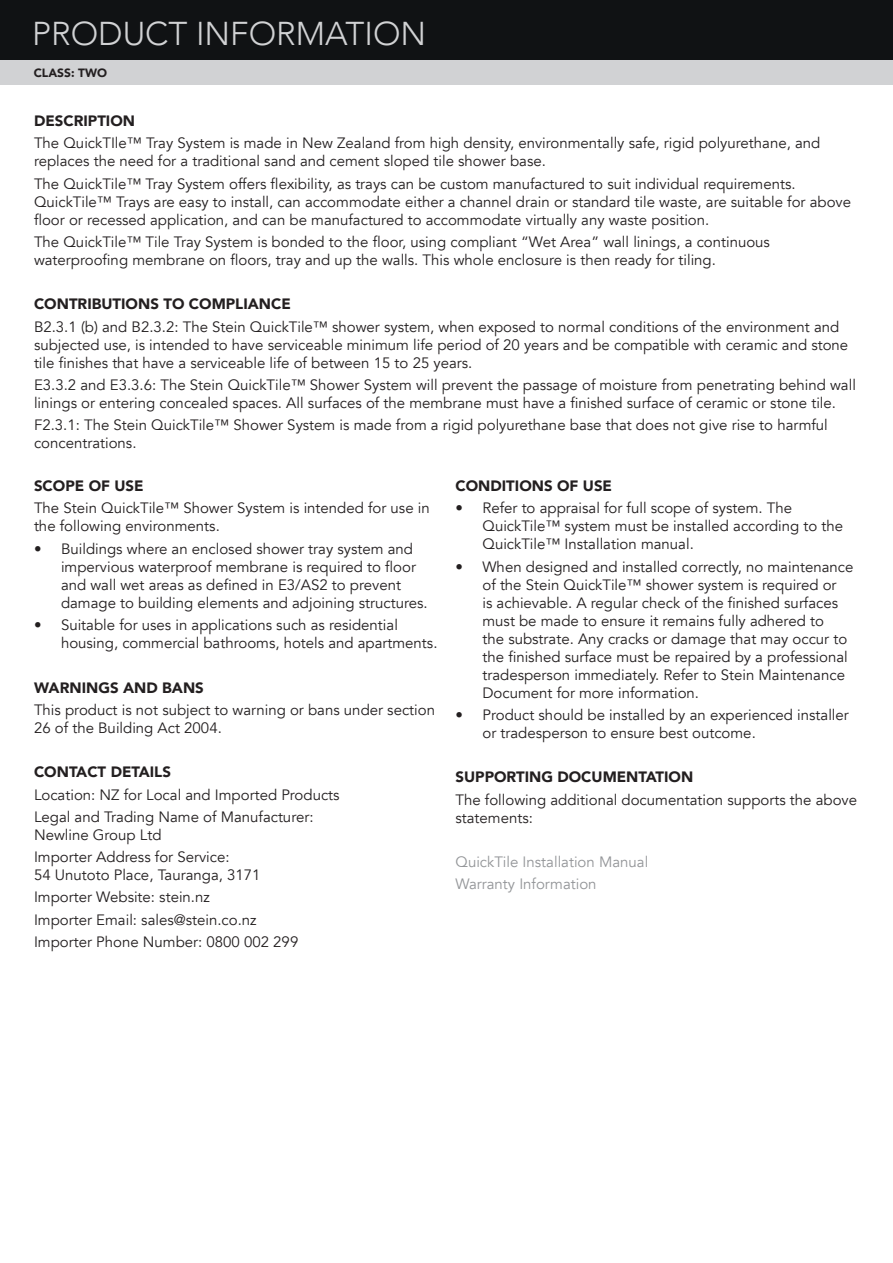
<style>
.page{position:relative;width:893px;height:1263px;background:#fff}
.page>*{position:absolute;margin:0;border:0;box-sizing:border-box;transform-origin:0 0}
.t1{font:300 33px "Avenir";color:#d1d2d4}
.t2{font:15px/18px "Avenir";color:#231f20}
.t3{font:900 15px "Avenir";color:#231f20}
.t4{font:15px/22.2px "Avenir";color:#939598}
.t5{font:900 12px "Avenir";color:#231f20}
</style>
<div class="page">
<div style="left:0;top:0;width:893px;height:68px;background:#101214"></div>
<div style="left:0;top:61px;width:893px;height:24px;background:#d1d2d4"></div>
<h1 class="t1" style="left:32px;top:15px;width:395px">PRODUCT INFORMATION</h1>
<p class="t5" style="left:34px;top:63px;width:75px">CLASS: TWO</p>
<p class="t3" style="left:34px;top:108px;width:103px">DESCRIPTION</p>
<p class="t2" style="left:34px;top:134px;width:788px">The QuickTIle™ Tray System is made in New Zealand from high density, environmentally safe, rigid polyurethane, and replaces the need for a traditional sand and cement sloped tile shower base.</p>
<p class="t2" style="left:34px;top:175px;width:819px">The QuickTile™ Tray System offers flexibility, as trays can be custom manufactured to suit individual requirements.<br>QuickTile™ Trays are easy to install, can accommodate either a channel drain or standard tile waste, are suitable for above floor or recessed application, and can be manufactured to accommodate virtually any waste position.</p>
<p class="t2" style="left:34px;top:233px;width:737px">The QuickTile™ Tile Tray System is bonded to the floor, using compliant “Wet Area” wall linings, a continuous waterproofing membrane on floors, tray and up the walls. This whole enclosure is then ready for tiling.</p>
<p class="t3" style="left:34px;top:291px;width:258px">CONTRIBUTIONS TO COMPLIANCE</p>
<p class="t2" style="left:34px;top:318px;width:816px">B2.3.1 (b) and B2.3.2: The Stein QuickTile™ shower system, when exposed to normal conditions of the environment and subjected use, is intended to have serviceable minimum life period of 20 years and be compatible with ceramic and stone tile finishes that have a serviceable life of between 15 to 25 years.</p>
<p class="t2" style="left:34px;top:376px;width:823px">E3.3.2 and E3.3.6: The Stein QuickTile™ Shower System will prevent the passage of moisture from penetrating behind wall linings or entering concealed spaces. All surfaces of the membrane must have a finished surface of ceramic or stone tile.</p>
<p class="t2" style="left:34px;top:416px;width:795px">F2.3.1: The Stein QuickTile™ Shower System is made from a rigid polyurethane base that does not give rise to harmful concentrations.</p>
<p class="t3" style="left:34px;top:473px;width:111px">SCOPE OF USE</p>
<p class="t2" style="left:34px;top:500px;width:397px">The Stein QuickTile™ Shower System is intended for use in the following environments.</p>
<p class="t2" style="left:61px;top:540px;width:368px;text-indent:-27px">• Buildings where an enclosed shower tray system and impervious waterproof membrane is required to floor and wall wet areas as defined in E3/AS2 to prevent damage to building elements and adjoining structures.</p>
<p class="t2" style="left:61px;top:616px;width:378px;text-indent:-27px">• Suitable for uses in applications such as residential housing, commercial bathrooms, hotels and apartments.</p>
<p class="t3" style="left:34px;top:674px;width:171px">WARNINGS AND BANS</p>
<p class="t2" style="left:34px;top:701px;width:403px">This product is not subject to warning or bans under section<br>26 of the Building Act 2004.</p>
<p class="t3" style="left:34px;top:759px;width:138px">CONTACT DETAILS</p>
<p class="t2" style="left:34px;top:783px;width:307px;line-height:22.2px">Location: NZ for Local and Imported Products<br>Legal and Trading Name of Manufacturer:</p>
<p class="t2" style="left:34px;top:824px;width:197px;line-height:22.2px">Newline Group Ltd<br>Importer Address for Service:</p>
<p class="t2" style="left:34px;top:864px;width:266px;line-height:22.2px">54 Unutoto Place, Tauranga, 3171<br>Importer Website: stein.nz<br>Importer Email: sales@stein.co.nz Importer Phone Number: 0800 002 299</p>
<p class="t3" style="left:455px;top:473px;width:158px">CONDITIONS OF USE</p>
<p class="t2" style="left:482px;top:499px;width:362px;text-indent:-27px">• Refer to appraisal for full scope of system. The<br>QuickTile™ system must be installed according to the<br>QuickTile™ Installation manual.</p>
<p class="t2" style="left:482px;top:558px;width:372px;text-indent:-27px">• When designed and installed correctly, no maintenance of the Stein QuickTile™ shower system is required or<br>is achievable. A regular check of the finished surfaces must be made to ensure it remains fully adhered to<br>the substrate. Any cracks or damage that may occur to the finished surface must be repaired by a professional tradesperson immediately. Refer to Stein Maintenance Document for more information.</p>
<p class="t2" style="left:482px;top:706px;width:368px;text-indent:-27px">• Product should be installed by an experienced installer or tradesperson to ensure best outcome.</p>
<p class="t3" style="left:455px;top:764px;width:239px">SUPPORTING DOCUMENTATION</p>
<p class="t2" style="left:455px;top:791px;width:403px">The following additional documentation supports the above statements:</p>
<p class="t4" style="left:455px;top:851px;width:194px">QuickTile Installation Manual<br>Warranty Information</p>
</div>
